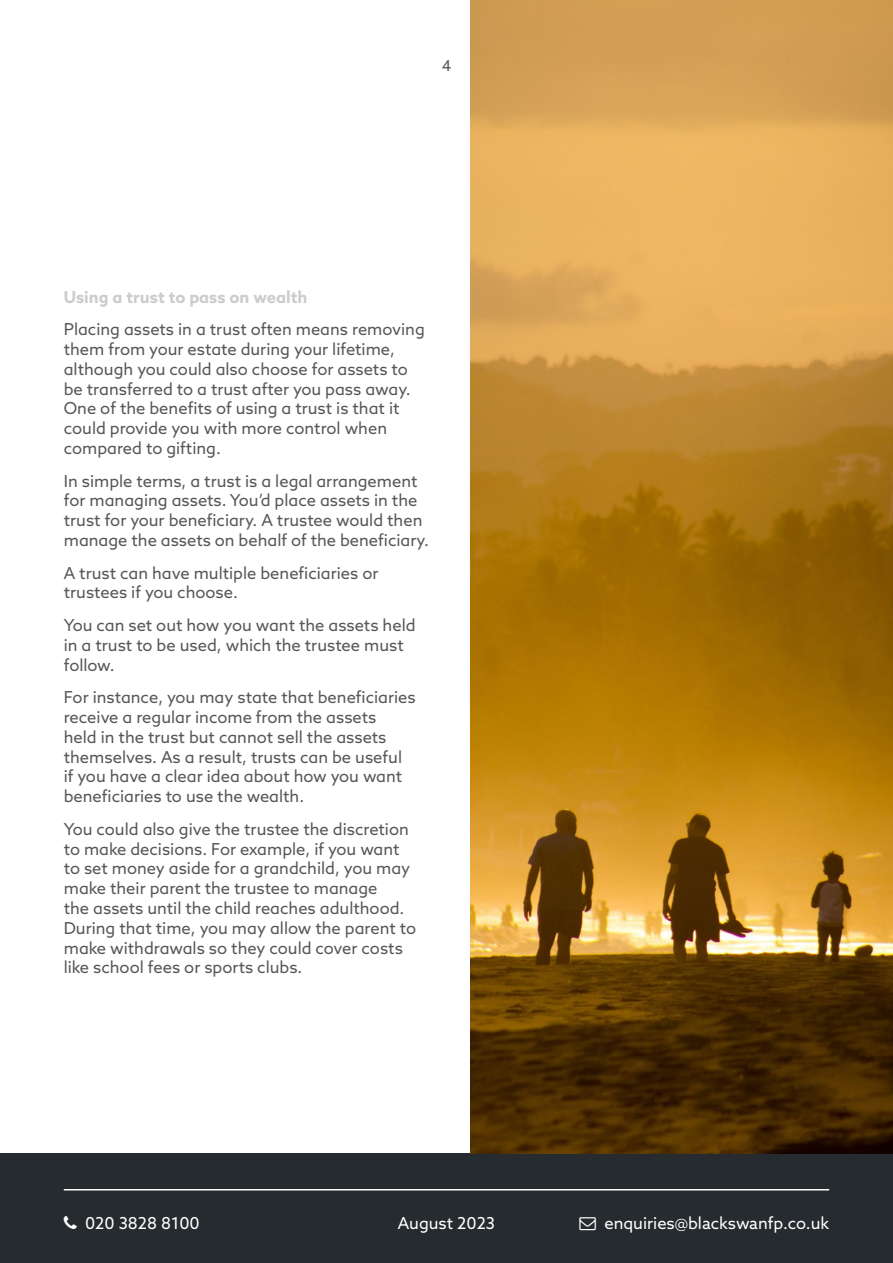
<style>
.page{position:relative;width:893px;height:1263px;background:#fff}
.page>*{position:absolute;margin:0;border:0;box-sizing:border-box;transform-origin:0 0}
.t1{font:16.5px/19.8px "Azo Sans";color:#575756}
.t2{font:16.5px "Azo Sans";color:#fff}
.t3{font:700 16.5px "Azo Sans";color:#ccccce}
.t4{font:15px "Azo Sans";color:#575756}
</style>
<div class="page">
<div style="left:0;top:1153px;width:893px;height:110px;background:#262b2f"></div>
<hr style="left:64px;top:1189px;width:765px;height:1px;background:#fff">
<img style="left:471px;top:0;width:422px;height:1153px">
<p class="t4" style="left:442px;top:56px;width:11px">4</p>
<p class="t3" style="left:64px;top:286px;width:245px">Using a trust to pass on wealth</p>
<p class="t1" style="left:64px;top:319px;width:363px">Placing assets in a trust often means removing them from your estate during your lifetime, although you could also choose for assets to be transferred to a trust after you pass away.<br>One of the benefits of using a trust is that it could provide you with more control when compared to gifting.</p>
<p class="t1" style="left:64px;top:471px;width:367px">In simple terms, a trust is a legal arrangement for managing assets. You’d place assets in the trust for your beneficiary. A trustee would then manage the assets on behalf of the beneficiary.</p>
<p class="t1" style="left:64px;top:563px;width:316px">A trust can have multiple beneficiaries or trustees if you choose.</p>
<p class="t1" style="left:64px;top:615px;width:353px">You can set out how you want the assets held in a trust to be used, which the trustee must follow.</p>
<p class="t1" style="left:64px;top:687px;width:353px">For instance, you may state that beneficiaries receive a regular income from the assets<br>held in the trust but cannot sell the assets themselves. As a result, trusts can be useful if you have a clear idea about how you want beneficiaries to use the wealth.</p>
<p class="t1" style="left:64px;top:819px;width:354px">You could also give the trustee the discretion to make decisions. For example, if you want to set money aside for a grandchild, you may make their parent the trustee to manage<br>the assets until the child reaches adulthood.<br>During that time, you may allow the parent to make withdrawals so they could cover costs like school fees or sports clubs.</p>
<p class="t2" style="left:85px;top:1212px;width:116px">020 3828 8100</p>
<p class="t2" style="left:604px;top:1212px;width:226px">enquiries@blackswanfp.co.uk</p>
<p class="t2" style="left:398px;top:1213px;width:99px">August 2023</p>
</div>
